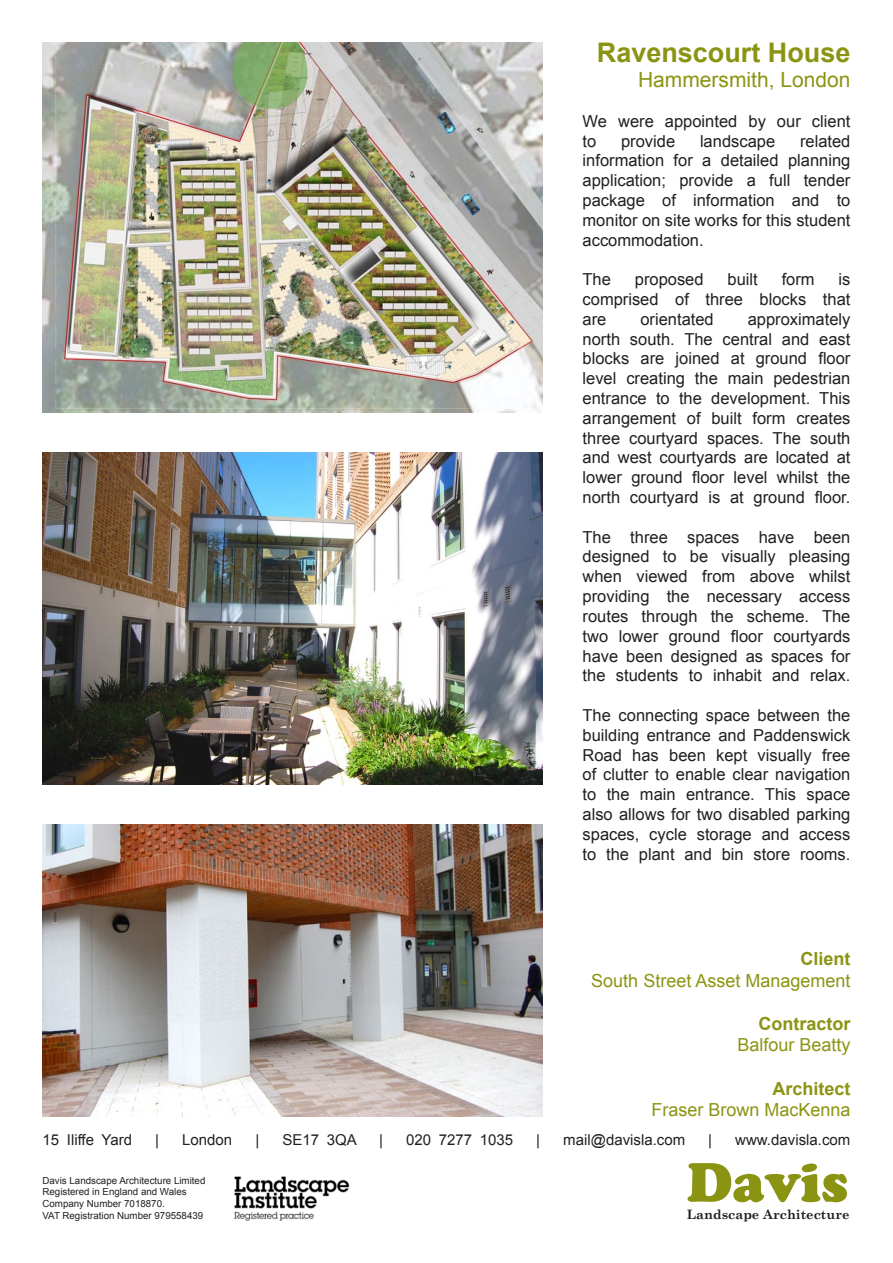
<style>
.page{position:relative;width:893px;height:1263px;background:#fff}
.page>*{position:absolute;margin:0;border:0;box-sizing:border-box;transform-origin:0 0}
.t1{font:54.3px "Cooper Black Std";color:#8b9412}
.t2{font:700 27px "Arial";color:#8b9412}
.t3{font:21px "Arial";color:#8b9412}
.t4{font:18px "Arial";color:#8b9412}
.t5{font:700 18px "Arial";color:#8b9412}
.t6{font:16.5px/19.8px "Arial";color:#231f20;text-align:justify}
.t7{font:15px "Arial";color:#231f20}
.t8{font:700 13.05px "Century Schoolbook";color:#231f20}
.t9{font:9.75px/11.7px "Arial";color:#231f20}
</style>
<div class="page">
<img style="left:234px;top:1176px;width:116px;height:44px">
<img style="left:43px;top:43px;width:499px;height:369px">
<img style="left:43px;top:825px;width:499px;height:291px">
<img style="left:43px;top:453px;width:499px;height:332px">
<p class="t2" style="left:597px;top:35px;width:255px">Ravenscourt House</p>
<p class="t3" style="left:638px;top:66px;width:214px">Hammersmith, London</p>
<p class="t6" style="left:583px;top:111px;width:269px">We were appointed by our client to</p>
<p class="t6" style="left:583px;top:131px;width:269px;text-indent:217px">related information for a detailed planning application; provide a full tender package of information and to monitor on site works for this student accommodation.</p>
<p class="t6" style="left:583px;top:270px;width:30px">The</p>
<p class="t6" style="left:635px;top:270px;width:70px">proposed</p>
<p class="t6" style="left:727px;top:270px;width:32px">built</p>
<p class="t6" style="left:782px;top:270px;width:34px">form</p>
<p class="t6" style="left:621px;top:131px;width:56px">provide</p>
<p class="t6" style="left:700px;top:131px;width:77px">landscape</p>
<p class="t6" style="left:583px;top:270px;width:269px;text-indent:256px">is comprised of three blocks that are</p>
<p class="t6" style="left:583px;top:309px;width:269px;text-indent:165px">approximately north south. The central and east blocks are joined at ground floor level creating the main pedestrian entrance to the development. This arrangement of built form creates three courtyard spaces. The south and west courtyards are located at lower ground floor level whilst the north courtyard is at ground floor.</p>
<p class="t6" style="left:583px;top:527px;width:269px">The three spaces have been designed to be visually pleasing when viewed from above whilst providing the necessary access routes through the scheme. The two lower ground floor courtyards have been designed as spaces for the students to inhabit and relax.</p>
<p class="t6" style="left:583px;top:705px;width:269px">The connecting space between the building entrance and Paddenswick Road has been kept visually free of clutter to enable clear navigation to the main entrance. This space also allows for two disabled parking spaces, cycle storage and access to the plant and bin store rooms.</p>
<p class="t6" style="left:640px;top:309px;width:75px">orientated</p>
<p class="t5" style="left:800px;top:947px;width:52px">Client</p>
<p class="t4" style="left:591px;top:968px;width:261px">South Street Asset Management</p>
<p class="t5" style="left:758px;top:1012px;width:93px">Contractor</p>
<p class="t4" style="left:737px;top:1033px;width:115px">Balfour Beatty</p>
<p class="t5" style="left:772px;top:1076px;width:80px">Architect</p>
<p class="t4" style="left:651px;top:1098px;width:201px">Fraser Brown MacKenna</p>
<p class="t7" style="left:43px;top:1130px;width:91px">15 Iliffe Yard</p>
<p class="t7" style="left:155px;top:1130px;width:5px">|</p>
<p class="t7" style="left:182px;top:1130px;width:52px">London</p>
<p class="t7" style="left:255px;top:1130px;width:5px">|</p>
<p class="t7" style="left:282px;top:1130px;width:76px">SE17 3QA</p>
<p class="t7" style="left:379px;top:1130px;width:5px">|</p>
<p class="t7" style="left:406px;top:1130px;width:109px">020 7277 1035</p>
<p class="t7" style="left:536px;top:1130px;width:5px">|</p>
<p class="t7" style="left:563px;top:1130px;width:123px">mail@davisla.com</p>
<p class="t7" style="left:708px;top:1130px;width:5px">|</p>
<p class="t7" style="left:735px;top:1130px;width:117px">www.davisla.com</p>
<p class="t1" style="left:687px;top:1150px;width:163px">Davis</p>
<p class="t8" style="left:687px;top:1206px;width:164px">Landscape Architecture</p>
<p class="t9" style="left:43px;top:1174px;width:164px">Davis Landscape Architecture Limited<br>Registered in England and Wales</p>
<p class="t9" style="left:43px;top:1198px;width:124px">Company Number 7018870.</p>
<p class="t9" style="left:43px;top:1209px;width:162px">VAT Registration Number 979558439</p>
</div>
